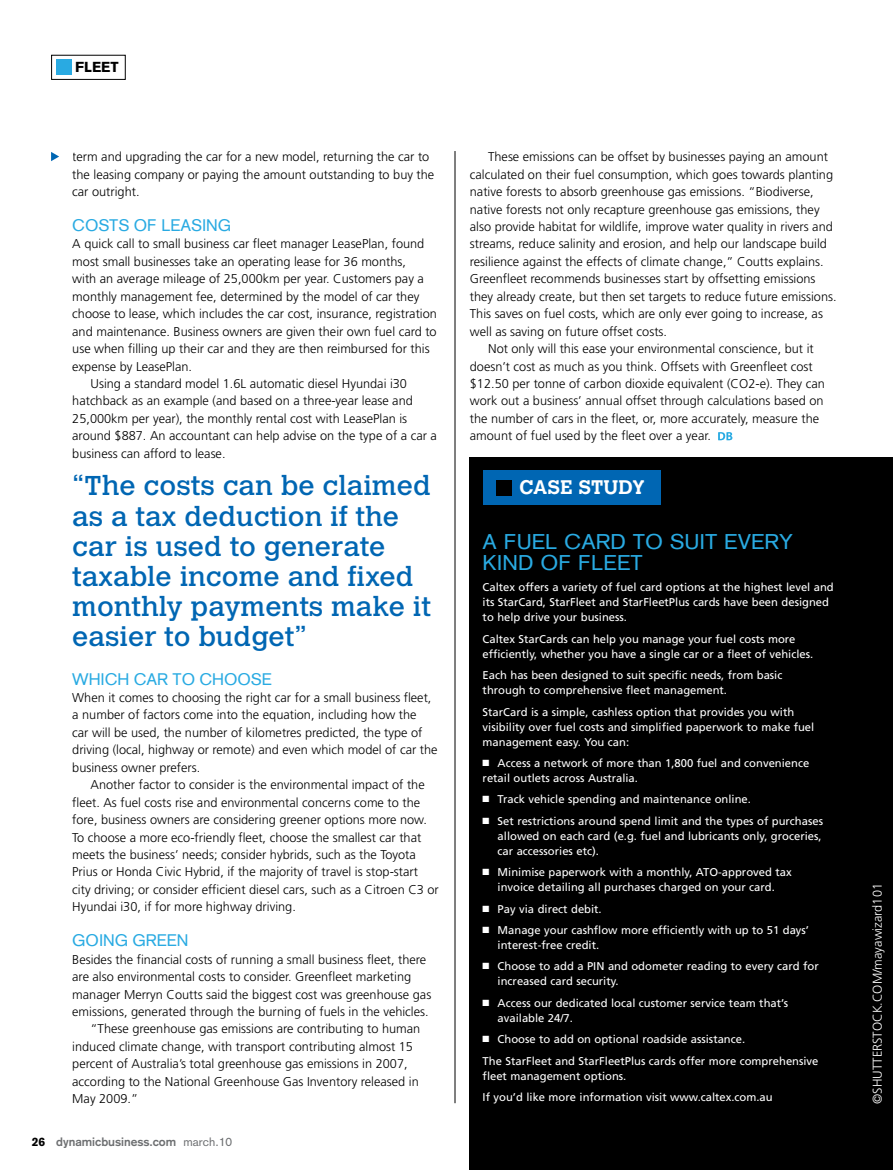
<style>
.page{position:relative;width:893px;height:1170px;background:#fff}
.page>*{position:absolute;margin:0;border:0;box-sizing:border-box;transform-origin:0 0}
.t1{font:27px/30px "Calvert";color:#0066b3}
.t2{font:21px/21px "Basic Commercial";color:#29aae2;scale:1.05 1}
.t3{font:700 19.5px "Calvert";letter-spacing:.015em;color:#fff}
.t4{font:16.5px "Basic Commercial";letter-spacing:-.005em;color:#29aae2}
.t5{font:900 14.25px "Basic Commercial";color:#000}
.t6{font:300 12.75px/17.4px "Frutiger";color:#000}
.t7{font:300 12.75px "Frutiger";color:#fff}
.t8{font:700 12px "Basic Commercial";color:#6d6f71}
.t9{font:11.25px/15px "Frutiger";color:#fff}
.s1{font-weight:900;color:#000}
.s2{font-weight:400}
</style>
<div class="page">
<svg style="left:51px;top:55px;width:75px;height:25px"></svg>
<div style="left:56px;top:60px;width:15px;height:15px;background:#29aae2"></div>
<hr style="left:455px;top:151px;width:1px;height:952px;background:#000">
<div style="left:470px;top:458px;width:423px;height:711px;background:#000"></div>
<div style="left:483px;top:470px;width:178px;height:34px;background:#0066b3"></div>
<div style="left:497px;top:480px;width:15px;height:15px;background:#000"></div>
<svg style="left:718px;top:432px;width:14px;height:8px"></svg>
<svg style="left:51px;top:152px;width:8px;height:9px"></svg>
<p class="t5" style="left:75px;top:59px;width:45px">fleet</p>
<p class="t6" style="left:72px;top:148px;width:364px">term and upgrading the car for a new model, returning the car to the leasing company or paying the amount outstanding to buy the car outright.</p>
<p class="t4" style="left:72px;top:215px;width:160px">COSTS OF LEASING</p>
<p class="t6" style="left:72px;top:235px;width:354px">A quick call to small business car fleet manager LeasePlan, found</p>
<p class="t6" style="left:72px;top:253px;width:335px">most small businesses take an operating lease for 36 months,</p>
<p class="t6" style="left:72px;top:270px;width:353px">with an average mileage of 25,000km per year. Customers pay a</p>
<p class="t6" style="left:72px;top:288px;width:349px">monthly management fee, determined by the model of car they</p>
<p class="t6" style="left:72px;top:305px;width:366px">choose to lease, which includes the car cost, insurance, registration</p>
<p class="t6" style="left:72px;top:323px;width:366px">and maintenance. Business owners are given their own fuel card to</p>
<p class="t6" style="left:72px;top:340px;width:359px">use when filling up their car and they are then reimbursed for this</p>
<p class="t6" style="left:72px;top:357px;width:121px">expense by LeasePlan.</p>
<p class="t6" style="left:91px;top:375px;width:318px">Using a standard model 1.6L automatic diesel Hyundai i30</p>
<p class="t6" style="left:72px;top:392px;width:342px">hatchback as an example (and based on a three-year lease and</p>
<p class="t6" style="left:72px;top:410px;width:336px">25,000km per year), the monthly rental cost with LeasePlan is</p>
<p class="t6" style="left:72px;top:427px;width:366px">around $887. An accountant can help advise on the type of a car a</p>
<p class="t6" style="left:72px;top:445px;width:155px">business can afford to lease.</p>
<h1 class="t1" style="left:72px;top:471px;width:360px">“The costs can be claimed as a tax deduction if the car is used to generate taxable income and fixed monthly payments make it easier to budget”</h1>
<p class="t4" style="left:72px;top:669px;width:201px">WHICH CAR TO CHOOSE</p>
<p class="t6" style="left:72px;top:689px;width:367px">When it comes to choosing the right car for a small business fleet, a number of factors come into the equation, including how the<br>car will be used, the number of kilometres predicted, the type of driving (local, highway or remote) and even which model of car the business owner prefers.</p>
<p class="t6" style="left:72px;top:776px;width:368px;text-indent:18px">Another factor to consider is the environmental impact of the fleet. As fuel costs rise and environmental concerns come to the fore, business owners are considering greener options more now.<br>To choose a more eco-friendly fleet, choose the smallest car that meets the business’ needs; consider hybrids, such as the Toyota Prius or Honda Civic Hybrid, if the majority of travel is stop-start city driving; or consider efficient diesel cars, such as a Citroen C3 or Hyundai i30, if for more highway driving.</p>
<p class="t4" style="left:72px;top:930px;width:118px">GOING GREEN</p>
<p class="t6" style="left:72px;top:950px;width:355px">Besides the financial costs of running a small business fleet, there</p>
<p class="t6" style="left:72px;top:968px;width:340px">are also environmental costs to consider. Greenfleet marketing</p>
<p class="t6" style="left:72px;top:985px;width:360px">manager Merryn Coutts said the biggest cost was greenhouse gas</p>
<p class="t6" style="left:72px;top:1002px;width:358px">emissions, generated through the burning of fuels in the vehicles.</p>
<p class="t6" style="left:91px;top:1020px;width:331px">“These greenhouse gas emissions are contributing to human</p>
<p class="t6" style="left:72px;top:1037px;width:342px">induced climate change, with transport contributing almost 15</p>
<p class="t6" style="left:72px;top:1055px;width:337px">percent of Australia’s total greenhouse gas emissions in 2007,</p>
<p class="t6" style="left:72px;top:1072px;width:348px">according to the National Greenhouse Gas Inventory released in</p>
<p class="t6" style="left:72px;top:1090px;width:67px">May 2009.”</p>
<p class="t8" style="left:32px;top:1134px;width:202px"><span class="s1">26</span> dynamicbusiness.com <span class="s2">MARCH.10</span></p>
<p class="t6" style="left:488px;top:148px;width:341px">These emissions can be offset by businesses paying an amount</p>
<p class="t6" style="left:470px;top:166px;width:365px">calculated on their fuel consumption, which goes towards planting</p>
<p class="t6" style="left:470px;top:183px;width:345px">native forests to absorb greenhouse gas emissions. “Biodiverse,</p>
<p class="t6" style="left:470px;top:201px;width:351px">native forests not only recapture greenhouse gas emissions, they</p>
<p class="t6" style="left:470px;top:218px;width:364px">also provide habitat for wildlife, improve water quality in rivers and</p>
<p class="t6" style="left:470px;top:235px;width:359px">streams, reduce salinity and erosion, and help our landscape build</p>
<p class="t6" style="left:470px;top:253px;width:355px">resilience against the effects of climate change,” Coutts explains.</p>
<p class="t6" style="left:470px;top:270px;width:347px">Greenfleet recommends businesses start by offsetting emissions</p>
<p class="t6" style="left:470px;top:288px;width:368px">they already create, but then set targets to reduce future emissions.</p>
<p class="t6" style="left:470px;top:305px;width:355px">This saves on fuel costs, which are only ever going to increase, as</p>
<p class="t6" style="left:470px;top:323px;width:199px">well as saving on future offset costs.</p>
<p class="t6" style="left:488px;top:340px;width:327px">Not only will this ease your environmental conscience, but it</p>
<p class="t6" style="left:470px;top:357px;width:344px">doesn’t cost as much as you think. Offsets with Greenfleet cost</p>
<p class="t6" style="left:470px;top:375px;width:356px">$12.50 per tonne of carbon dioxide equivalent (CO2-e). They can</p>
<p class="t6" style="left:470px;top:392px;width:355px">work out a business’ annual offset through calculations based on</p>
<p class="t6" style="left:470px;top:410px;width:351px">the number of cars in the fleet, or, more accurately, measure the</p>
<p class="t6" style="left:470px;top:427px;width:243px">amount of fuel used by the fleet over a year.</p>
<h3 class="t3" style="left:519px;top:475px;width:127px">CASE STUDY</h3>
<h2 class="t2" style="left:483px;top:531px;width:297px">A FUEL CARD TO SUIT EVERY<br>KIND OF FLEET</h2>
<p class="t9" style="left:483px;top:579px;width:353px">Caltex offers a variety of fuel card options at the highest level and its StarCard, StarFleet and StarFleetPlus cards have been designed to help drive your business.</p>
<p class="t9" style="left:483px;top:631px;width:332px">Caltex StarCards can help you manage your fuel costs more efficiently, whether you have a single car or a fleet of vehicles.</p>
<p class="t9" style="left:483px;top:667px;width:301px">Each has been designed to suit specific needs, from basic through to comprehensive fleet management.</p>
<p class="t9" style="left:483px;top:704px;width:333px">StarCard is a simple, cashless option that provides you with visibility over fuel costs and simplified paperwork to make fuel management easy. You can:</p>
<p class="t9" style="left:483px;top:755px;width:328px">■ Access a network of more than 1,800 fuel and convenience retail outlets across Australia.</p>
<p class="t9" style="left:483px;top:791px;width:270px">■ Track vehicle spending and maintenance online.</p>
<p class="t9" style="left:498px;top:813px;width:327px;text-indent:-15px">■ Set restrictions around spend limit and the types of purchases allowed on each card (e.g. fuel and lubricants only, groceries, car accessories etc).</p>
<p class="t9" style="left:483px;top:864px;width:311px;text-align:center">■ Minimise paperwork with a monthly, ATO-approved tax invoice detailing all purchases charged on your card.</p>
<p class="t9" style="left:483px;top:901px;width:121px">■ Pay via direct debit.</p>
<p class="t9" style="left:498px;top:922px;width:313px;text-indent:-15px">■ Manage your cashflow more efficiently with up to 51 days’ interest-free credit.</p>
<p class="t9" style="left:498px;top:958px;width:323px;text-indent:-15px">■ Choose to add a PIN and odometer reading to every card for increased card security.</p>
<p class="t9" style="left:498px;top:995px;width:292px;text-indent:-15px">■ Access our dedicated local customer service team that’s available 24/7.</p>
<p class="t9" style="left:483px;top:1028px;width:337px;line-height:21.5px">■ Choose to add on optional roadside assistance.<br>The StarFleet and StarFleetPlus cards offer more comprehensive</p>
<p class="t9" style="left:483px;top:1064px;width:292px;line-height:21.3px">fleet management options.<br>If you’d like more information visit www.caltex.com.au</p>
<p class="t7" style="left:870px;top:1103px;width:222px;rotate:-90deg">©Shutterstoc k.com/mayawizard101</p>
</div>
